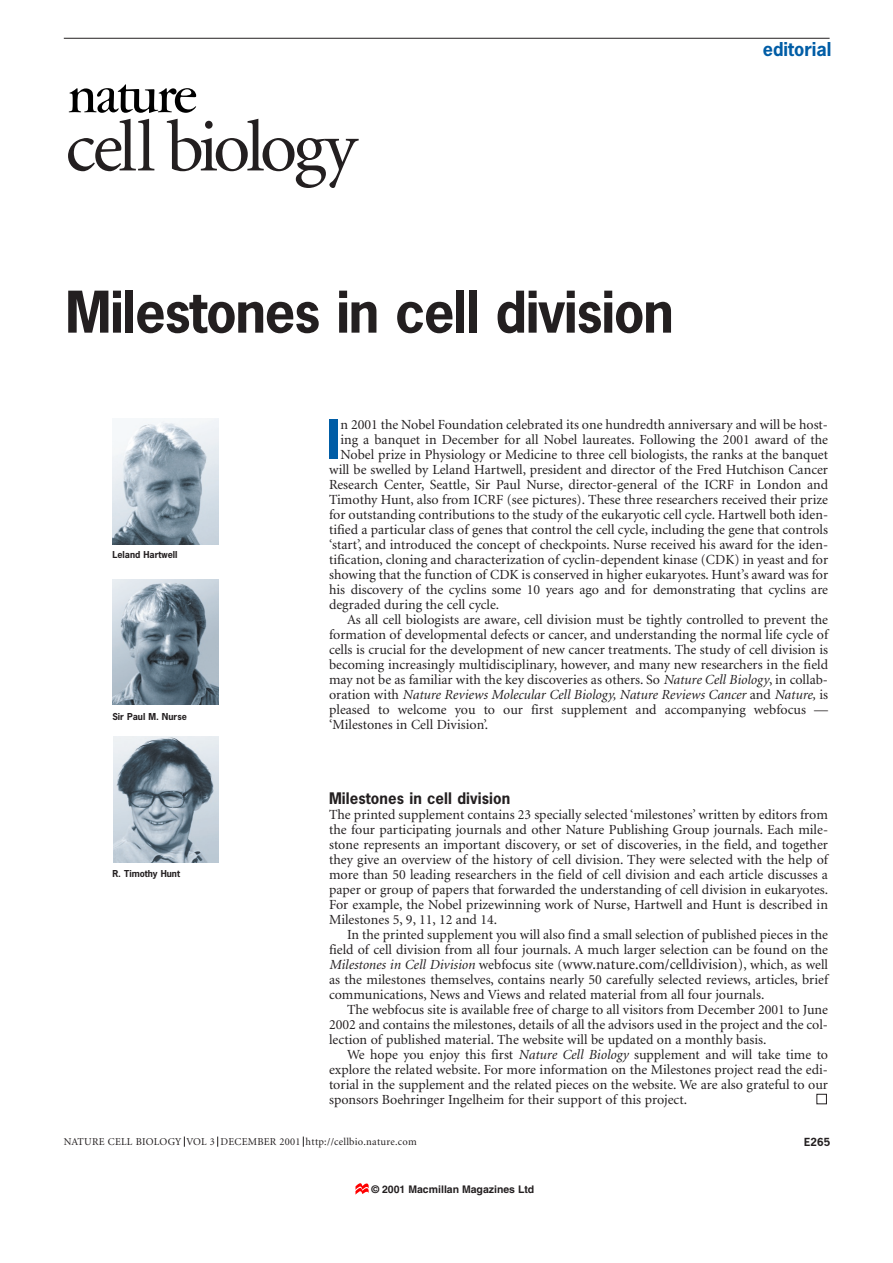
<style>
.page{position:relative;width:893px;height:1263px;background:#fff}
.page>*{position:absolute;margin:0;border:0;box-sizing:border-box;transform-origin:0 0}
.t1{font:700 54px "News Gothic";letter-spacing:-.025em;color:#231f20}
.t2{font:700 51.3px "News Gothic";color:#005da6}
.t3{font:700 18px "News Gothic";color:#005da6}
.t4{font:15px "Minion";color:#231f20}
.t5{font:700 15px "News Gothic";letter-spacing:.005em;color:#231f20}
.t6{font:13.95px/15px "Minion";color:#231f20;text-align:justify}
.t7{font:italic 13.95px "Minion";color:#231f20}
.t8{font:10.5px "Minion";letter-spacing:.025em;color:#231f20}
.t9{font:700 10.5px "Helvetica";color:#231f20}
.t10{font:700 10.5px "News Gothic";color:#231f20}
.t11{font:700 9px "News Gothic";color:#231f20}
.s1{font-style:italic}
.s2{font-style:normal}
.s3{font-style:italic;font-size:13.95px}
.s4{font-size:13.95px}
</style>
<div class="page">
<hr style="left:64px;top:38px;width:765px;height:1px;background:#231f20">
<div style="left:816px;top:1094px;width:10px;height:10px;border:1px solid #231f20"></div>
<svg style="left:69px;top:84px;width:127px;height:29px"></svg>
<svg style="left:68px;top:119px;width:86px;height:52px"></svg>
<svg style="left:167px;top:119px;width:191px;height:69px"></svg>
<img style="left:113px;top:419px;width:105px;height:125px">
<img style="left:113px;top:579px;width:105px;height:126px">
<img style="left:113px;top:737px;width:105px;height:125px">
<svg style="left:355px;top:1183px;width:13px;height:12px"></svg>
<p class="t3" style="left:762px;top:42px;width:70px">editorial</p>
<h1 class="t1" style="left:65px;top:291px;width:610px">Milestones in cell division</h1>
<p class="t11" style="left:112px;top:551px;width:67px">Leland Hartwell</p>
<p class="t11" style="left:112px;top:713px;width:76px">Sir Paul M. Nurse</p>
<p class="t11" style="left:112px;top:870px;width:69px">R. Timothy Hunt</p>
<h2 class="t2" style="left:327px;top:419px;width:15px">I</h2>
<p class="t6" style="left:340px;top:418px;width:489px">n 2001 the Nobel Foundation celebrated its one hundredth anniversary and will be host-</p>
<p class="t6" style="left:340px;top:433px;width:489px">ing a banquet in December for all Nobel laureates. Following the 2001 award of the</p>
<p class="t6" style="left:340px;top:448px;width:489px">Nobel prize in Physiology or Medicine to three cell biologists, the ranks at the banquet</p>
<p class="t6" style="left:329px;top:463px;width:500px">will be swelled by Leland Hartwell, president and director of the Fred Hutchison Cancer</p>
<p class="t6" style="left:329px;top:478px;width:500px">Research Center, Seattle, Sir Paul Nurse, director-general of the ICRF in London and</p>
<p class="t6" style="left:329px;top:493px;width:500px">Timothy Hunt, also from ICRF (see pictures). These three researchers received their prize</p>
<p class="t6" style="left:329px;top:508px;width:500px">for outstanding contributions to the study of the eukaryotic cell cycle. Hartwell both iden-</p>
<p class="t6" style="left:329px;top:523px;width:500px">tified a particular class of genes that control the cell cycle, including the gene that controls</p>
<p class="t6" style="left:329px;top:538px;width:500px">‘start’, and introduced the concept of checkpoints. Nurse received his award for the iden-</p>
<p class="t6" style="left:329px;top:553px;width:500px">tification, cloning and characterization of cyclin-dependent kinase (CDK) in yeast and for</p>
<p class="t6" style="left:329px;top:568px;width:500px">showing that the function of CDK is conserved in higher eukaryotes. Hunt’s award was for</p>
<p class="t6" style="left:329px;top:583px;width:500px">his discovery of the cyclins some 10 years ago and for demonstrating that cyclins are</p>
<p class="t6" style="left:329px;top:598px;width:172px">degraded during the cell cycle.</p>
<p class="t6" style="left:347px;top:613px;width:482px">As all cell biologists are aware, cell division must be tightly controlled to prevent the</p>
<p class="t6" style="left:329px;top:628px;width:500px">formation of developmental defects or cancer, and understanding the normal life cycle of</p>
<p class="t6" style="left:329px;top:643px;width:500px">cells is crucial for the development of new cancer treatments. The study of cell division is</p>
<p class="t6" style="left:329px;top:658px;width:500px">becoming increasingly multidisciplinary, however, and many new researchers in the field</p>
<p class="t6" style="left:329px;top:673px;width:500px">may not be as familiar with the key discoveries as others. So <span class="s1">Nature Cell Biology</span>, in collab-</p>
<p class="t7" style="left:329px;top:689px;width:500px"><span class="s2">oration with</span> Nature Reviews Molecular Cell Biology, Nature Reviews Cancer <span class="s2">and</span> Nature, <span class="s2">is</span></p>
<p class="t6" style="left:329px;top:703px;width:500px">pleased to welcome you to our first supplement and accompanying webfocus —</p>
<p class="t6" style="left:329px;top:718px;width:161px">‘Milestones in Cell Division’.</p>
<p class="t5" style="left:329px;top:792px;width:183px">Milestones in cell division</p>
<p class="t6" style="left:329px;top:808px;width:500px">The printed supplement contains 23 specially selected ‘milestones’ written by editors from the four participating journals and other Nature Publishing Group journals. Each mile&shy;stone represents an important discovery, or set of discoveries, in the field, and together they give an overview of the history of cell division. They were selected with the help of more than 50 leading researchers in the field of cell division and each article discusses a paper or group of papers that forwarded the understanding of cell division in eukaryotes.<br>For example, the Nobel prizewinning work of Nurse, Hartwell and Hunt is described in Milestones 5, 9, 11, 12 and 14.</p>
<p class="t6" style="left:329px;top:928px;width:500px;text-align:right">In the printed supplement you will also find a small selection of published pieces in the field of cell division from all four journals. A much larger selection can be found on the</p>
<p class="t4" style="left:329px;top:958px;width:500px"><span class="s3">Milestones in Cell Division</span> <span class="s4">webfocus site (</span>www.nature.com/celldivision)<span class="s4">, which, as well</span></p>
<p class="t6" style="left:329px;top:973px;width:500px">as the milestones themselves, contains nearly 50 carefully selected reviews, articles, brief communications, News and Views and related material from all four journals.</p>
<p class="t6" style="left:329px;top:1003px;width:500px;text-indent:18px">The webfocus site is available free of charge to all visitors from December 2001 to June 2002 and contains the milestones, details of all the advisors used in the project and the col&shy;lection of published material. The website will be updated on a monthly basis.</p>
<p class="t6" style="left:329px;top:1048px;width:500px;text-indent:18px">We hope you enjoy this first <span class="s1">Nature Cell Biology</span> supplement and will take time to explore the related website. For more information on the Milestones project read the edi&shy;torial in the supplement and the related pieces on the website. We are also grateful to our sponsors Boehringer Ingelheim for their support of this project.</p>
<p class="t8" style="left:64px;top:1138px;width:354px">NATURE CELL BIOLOGY VOL 3 DECEMBER 2001 http://cellbio.nature.com</p>
<p class="t10" style="left:804px;top:1138px;width:27px">E265</p>
<p class="t9" style="left:371px;top:1185px;width:164px">© 2001 Macmillan Magazines Ltd</p>
</div>
